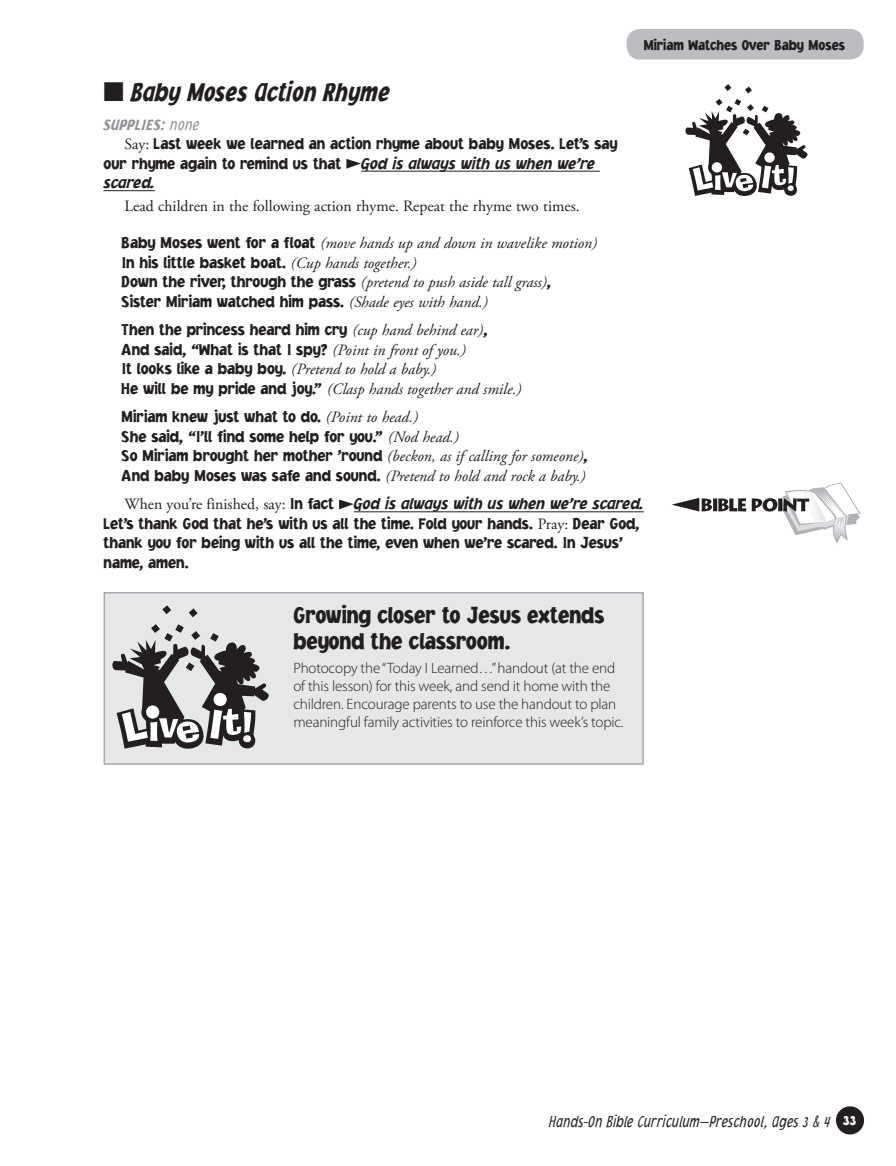
<style>
.page{position:relative;width:896px;height:1166px;background:#fff}
.page>*{position:absolute;margin:0;border:0;box-sizing:border-box;transform-origin:0 0}
.Main_Subhead{font:italic 900 27px "Jacoby Cond ICG";color:#231f20;scale:.9 1}
.t1{font:900 24px/25.5px "Jacoby Cond ICG";color:#231f20}
.Lyrics{font:900 16.5px/19.5px "Jacoby ICG";color:#231f20;scale:.9 1}
.Lyrics_last_line{font:900 16.5px "Jacoby ICG";color:#231f20;scale:.9 1}
.t2{font:italic 300 16.5px "Jacoby Cond ICG";color:#231f20;scale:.9 1}
.Lyrics-2{font:italic 15.75px "Adobe Garamond Pro";color:#231f20}
.t3{font:15.75px "Adobe Garamond Pro";color:#231f20}
.Lyrics_1st_line{font:italic 15.75px "Adobe Garamond Pro";color:#231f20}
.Lyrics_last_line-2{font:italic 15.75px "Adobe Garamond Pro";color:#231f20}
.Main_Supplies{font:italic 900 15.75px "Jacoby Cond ICG";letter-spacing:.03em;color:#939598}
.t4{font:300 15px/18px "Myriad Pro";letter-spacing:-.01em;color:#231f20}
.t5{font:900 15px "Jacoby Cond ICG";color:#231f20}
.s1{font-weight:300;font-size:16.5px}
.s2{font-family:"Adobe Garamond Pro";font-weight:400;font-size:15.75px}
.s3{font-style:italic}
.s4{font-family:"Jacoby ICG";font-weight:900;font-style:normal;font-size:16.5px}
.s5{font-family:"Adobe Garamond Pro";font-weight:400;font-style:italic;font-size:15.75px}
.s6{font-family:"Jacoby ICG";font-weight:900;font-style:normal}
.s7{font-size:15.75px}
.s8{font-weight:900;font-style:normal;font-size:15px;color:#fff}
</style>
<div class="page">
<div style="left:835px;top:1106px;width:29px;height:28px;background:#231f20;border-radius:50%"></div>
<div style="left:626px;top:29px;width:237px;height:30px;background:#bcbdc0;border-radius:14px"></div>
<hr style="left:361px;top:171px;width:239px;height:1px;background:#231f20">
<hr style="left:104px;top:190px;width:51px;height:1px;background:#231f20">
<hr style="left:354px;top:511px;width:290px;height:1px;background:#231f20">
<svg style="left:346px;top:159px;width:15px;height:10px"></svg>
<svg style="left:339px;top:499px;width:15px;height:10px"></svg>
<svg style="left:672px;top:483px;width:188px;height:61px"></svg>
<svg style="left:685px;top:84px;width:123px;height:112px"></svg>
<div style="left:764px;top:152px;width:10px;height:11px;background:#fff;border-radius:50%"></div>
<div style="left:711px;top:162px;width:11px;height:10px;background:#fff;border-radius:50%"></div>
<div style="left:104px;top:592px;width:539px;height:172px;background:#e6e7e9"></div>
<div style="left:104px;top:592px;width:540px;height:172px;border:2px solid #a8a9ad"></div>
<svg style="left:162px;top:605px;width:9px;height:9px"></svg>
<svg style="left:189px;top:608px;width:8px;height:9px"></svg>
<svg style="left:112px;top:624px;width:157px;height:125px"></svg>
<div style="left:213px;top:693px;width:14px;height:13px;background:#fff;border-radius:50%"></div>
<div style="left:146px;top:705px;width:13px;height:13px;background:#fff;border-radius:50%"></div>
<p class="t5" style="left:643px;top:36px;width:203px">Miriam Watches Over Baby Moses</p>
<p class="Main_Subhead" style="left:104px;top:76px;width:320px">■ Baby Moses Action Rhyme</p>
<p class="Main_Supplies" style="left:104px;top:115px;width:97px">SUPPLIES: <span class="s1">none</span></p>
<p class="Lyrics" style="left:103px;top:134px;width:572px;text-indent:21px"><span class="s2">Say:</span> Last week we learned an action rhyme about baby Moses. Let’s say our rhyme again to remind us that <span class="s3">God is always with us when we’re scared.</span></p>
<p class="t3" style="left:124px;top:196px;width:457px">Lead children in the following action rhyme. Repeat the rhyme two times.</p>
<p class="Lyrics_1st_line" style="left:122px;top:234px;width:477px"><span class="s4">Baby Moses went for a float</span> (move hands up and down in wavelike motion)</p>
<p class="Lyrics" style="left:122px;top:252px;width:329px">In his little basket boat. <span class="s5">(Cup hands together.)</span></p>
<p class="Lyrics-2" style="left:122px;top:273px;width:431px"><span class="s4">Down the river, through the grass</span> (pretend to push aside tall grass)<span class="s6">,</span></p>
<p class="Lyrics_last_line" style="left:122px;top:291px;width:408px">Sister Miriam watched him pass. <span class="s5">(Shade eyes with hand.)</span></p>
<p class="Lyrics" style="left:122px;top:320px;width:408px">Then the princess heard him cry <span class="s5">(cup hand behind ear)</span><span class="s7">,</span></p>
<p class="Lyrics" style="left:122px;top:339px;width:384px">And said, “What is that I spy? <span class="s5">(Point in front of you.)</span></p>
<p class="Lyrics-2" style="left:122px;top:360px;width:316px"><span class="s4">It looks like a baby boy.</span> (Pretend to hold a baby.)</p>
<p class="Lyrics_last_line-2" style="left:122px;top:379px;width:401px"><span class="s4">He will be my pride and joy.”</span> (Clasp hands together and smile.)</p>
<p class="Lyrics" style="left:122px;top:407px;width:331px">Miriam knew just what to do. <span class="s5">(Point to head.)</span></p>
<p class="Lyrics" style="left:122px;top:426px;width:376px">She said, “I’ll find some help for you.” <span class="s5">(Nod head.)</span></p>
<p class="Lyrics" style="left:122px;top:446px;width:519px">So Miriam brought her mother ’round <span class="s5">(beckon, as if calling for someone)</span><span class="s7">,</span></p>
<p class="Lyrics_last_line" style="left:122px;top:465px;width:517px">And baby Moses was safe and sound. <span class="s5">(Pretend to hold and rock a baby.)</span></p>
<p class="Lyrics" style="left:103px;top:494px;width:601px;text-indent:21px"><span class="s2">When you’re finished, say:</span> In fact <span class="s3">God is always with us when we’re scared.<br></span>Let’s thank God that he’s with us all the time. Fold your hands. <span class="s2">Pray:</span> Dear God, thank you for being with us all the time, even when we’re scared. In Jesus’ name, amen.</p>
<p class="t1" style="left:293px;top:602px;width:312px">Growing closer to Jesus extends beyond the classroom.</p>
<p class="t4" style="left:293px;top:659px;width:332px">Photocopy the “Today I Learned…” handout (at the end of this lesson) for this week, and send it home with the children. Encourage parents to use the handout to plan meaningful family activities to reinforce this week’s topic.</p>
<p class="t2" style="left:549px;top:1111px;width:342px">Hands-On Bible Curriculum—Preschool, Ages 3 &amp; 4 <span class="s8">33</span></p>
</div>
